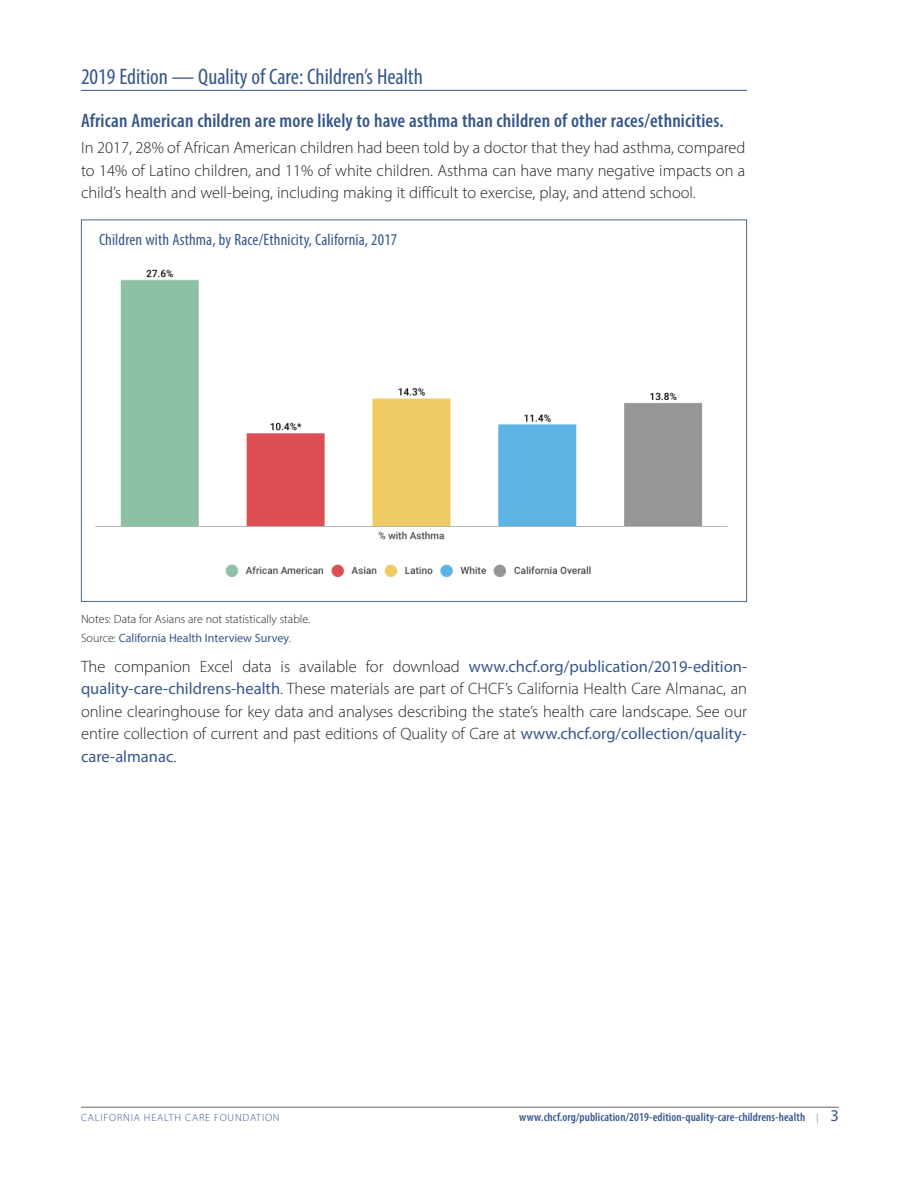
<style>
.page{position:relative;width:918px;height:1188px;background:#fff}
.page>*{position:absolute;margin:0;border:0;box-sizing:border-box;transform-origin:0 0}
.t1{font:condensed 22.5px "Myriad Pro";color:#36578c}
.Graph_Heading_2{font:600 condensed 19.5px "Myriad Pro";letter-spacing:.01em;color:#36578c}
.Text__11_15{font:300 16.5px/22.5px "Myriad Pro";color:#231f20;text-align:justify}
.Graph_Heading{font:condensed 16.5px "Myriad Pro";letter-spacing:.01em;color:#36578c}
.t2{font:600 condensed 12px "Myriad Pro";letter-spacing:.01em;color:#36578c}
.Source{font:300 12px "Myriad Pro";color:#231f20}
.Source-2{font:12px "Myriad Pro";color:#36578c}
.t3{font:300 10.5px "Myriad Pro";letter-spacing:.08em;color:#36578c}
.s1{font-weight:300;color:#231f20}
.s2{font-weight:400;color:#36578c}
.s3{font-weight:300;font-stretch:normal;font-size:9.3px}
.s4{font-weight:400;font-stretch:normal;font-size:16.5px}
</style>
<div class="page">
<hr style="left:81px;top:90px;width:666px;height:1px;background:#36578c">
<hr style="left:81px;top:1107px;width:758px;height:1px;background:#666">
<img style="left:95px;top:269px;width:633px;height:308px">
<h1 class="t1" style="left:81px;top:63px;width:343px">2019 Edition — Quality of Care: Children’s Health</h1>
<p class="Graph_Heading_2" style="left:81px;top:109px;width:644px">African American children are more likely to have asthma than children of other races/ethnicities.</p>
<p class="Text__11_15" style="left:81px;top:136px;width:666px">In 2017, 28% of African American children had been told by a doctor that they had asthma, compared to 14% of Latino children, and 11% of white children. Asthma can have many negative impacts on a child’s health and well-being, including making it difficult to exercise, play, and attend school.</p>
<p class="Graph_Heading" style="left:99px;top:230px;width:300px">Children with Asthma, by Race/Ethnicity, California, 2017</p>
<p class="Source" style="left:81px;top:612px;width:231px">Notes: Data for Asians are not statistically stable.</p>
<p class="Source-2" style="left:81px;top:631px;width:212px"><span class="s1">Source:</span> California Health Interview Survey<span class="s1">.</span></p>
<p class="Text__11_15" style="left:81px;top:655px;width:668px">The companion Excel data is available for download <span class="s2">www.chcf.org/publication/2019-edition&shy;quality-care-childrens-health</span>. These materials are part of CHCF’s California Health Care Almanac, an online clearinghouse for key data and analyses describing the state’s health care landscape. See our entire collection of current and past editions of Quality of Care at <span class="s2">www.chcf.org/collection/quality&shy;care-almanac</span>.</p>
<p class="t3" style="left:81px;top:1111px;width:200px">CALIFORNIA HEALTH CARE FOUNDATION</p>
<p class="t2" style="left:519px;top:1109px;width:321px">www.chcf.org/publication/2019-edition-quality-care-childrens-health <span class="s3">|</span> <span class="s4">3</span></p>
</div>
